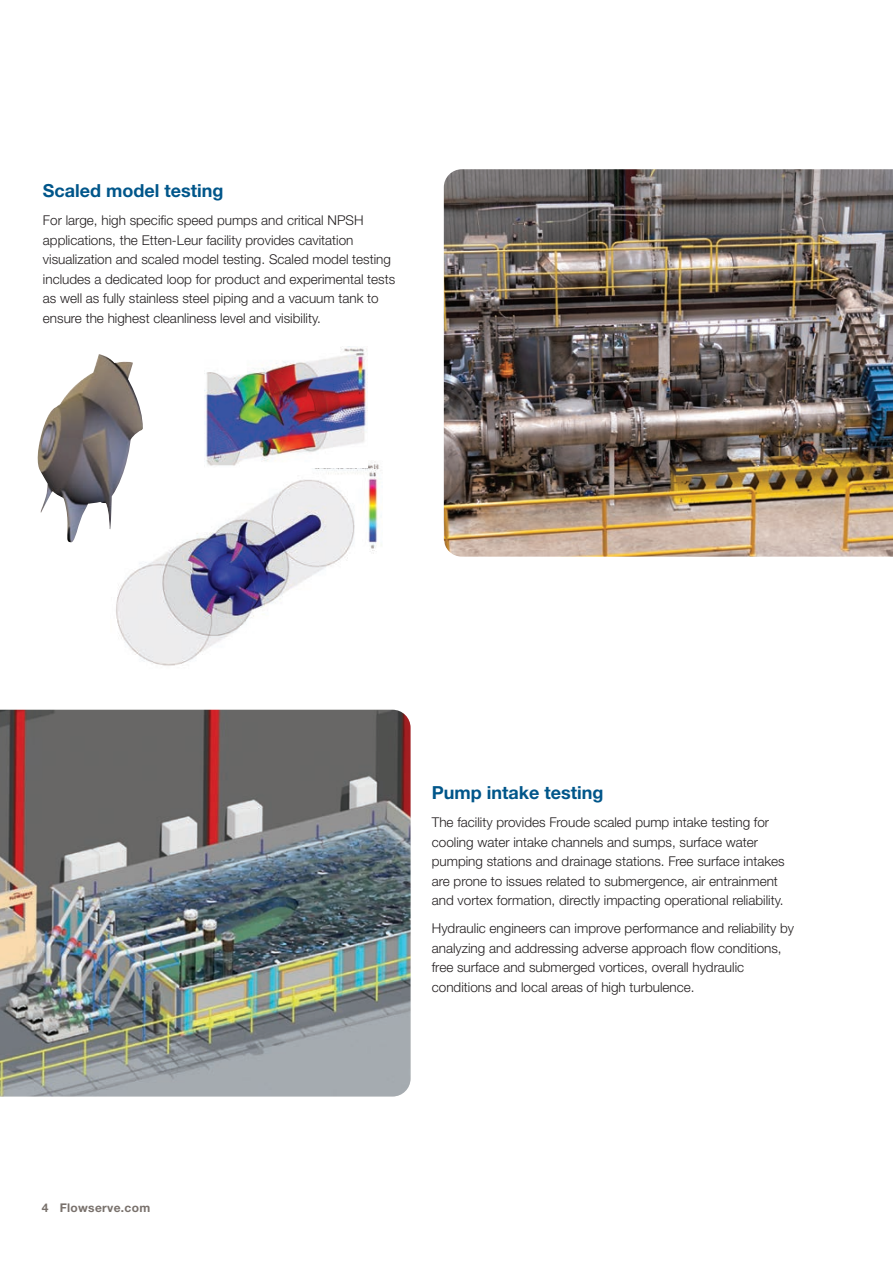
<style>
.page{position:relative;width:893px;height:1263px;background:#fff}
.page>*{position:absolute;margin:0;border:0;box-sizing:border-box;transform-origin:0 0}
.Subhead_Level_1__blu{font:700 18px "Helvetica Neue LT Std";color:#00568a}
.Body_copy{font:300 13.5px/19.5px "Helvetica Neue LT Std";color:#231f20}
.t1{font:700 12px "Helvetica Neue LT Std";letter-spacing:.025em;color:#79716c}
</style>
<div class="page">
<img style="left:116px;top:461px;width:266px;height:205px">
<img style="left:0;top:710px;width:411px;height:386px">
<img style="left:444px;top:169px;width:449px;height:388px">
<img style="left:37px;top:354px;width:106px;height:188px">
<img style="left:204px;top:347px;width:164px;height:120px">
<p class="Subhead_Level_1__blu" style="left:43px;top:180px;width:182px">Scaled model testing</p>
<p class="Body_copy" style="left:43px;top:210px;width:354px">For large, high specific speed pumps and critical NPSH applications, the Etten-Leur facility provides cavitation visualization and scaled model testing. Scaled model testing includes a dedicated loop for product and experimental tests as well as fully stainless steel piping and a vacuum tank to ensure the highest cleanliness level and visibility.</p>
<p class="t1" style="left:42px;top:1201px;width:110px">4 Flowserve.com</p>
<p class="Subhead_Level_1__blu" style="left:432px;top:781px;width:173px">Pump intake testing</p>
<p class="Body_copy" style="left:432px;top:812px;width:354px">The facility provides Froude scaled pump intake testing for cooling water intake channels and sumps, surface water pumping stations and drainage stations. Free surface intakes are prone to issues related to submergence, air entrainment and vortex formation, directly impacting operational reliability.</p>
<p class="Body_copy" style="left:432px;top:918px;width:364px">Hydraulic engineers can improve performance and reliability by analyzing and addressing adverse approach flow conditions, free surface and submerged vortices, overall hydraulic conditions and local areas of high turbulence.</p>
</div>
